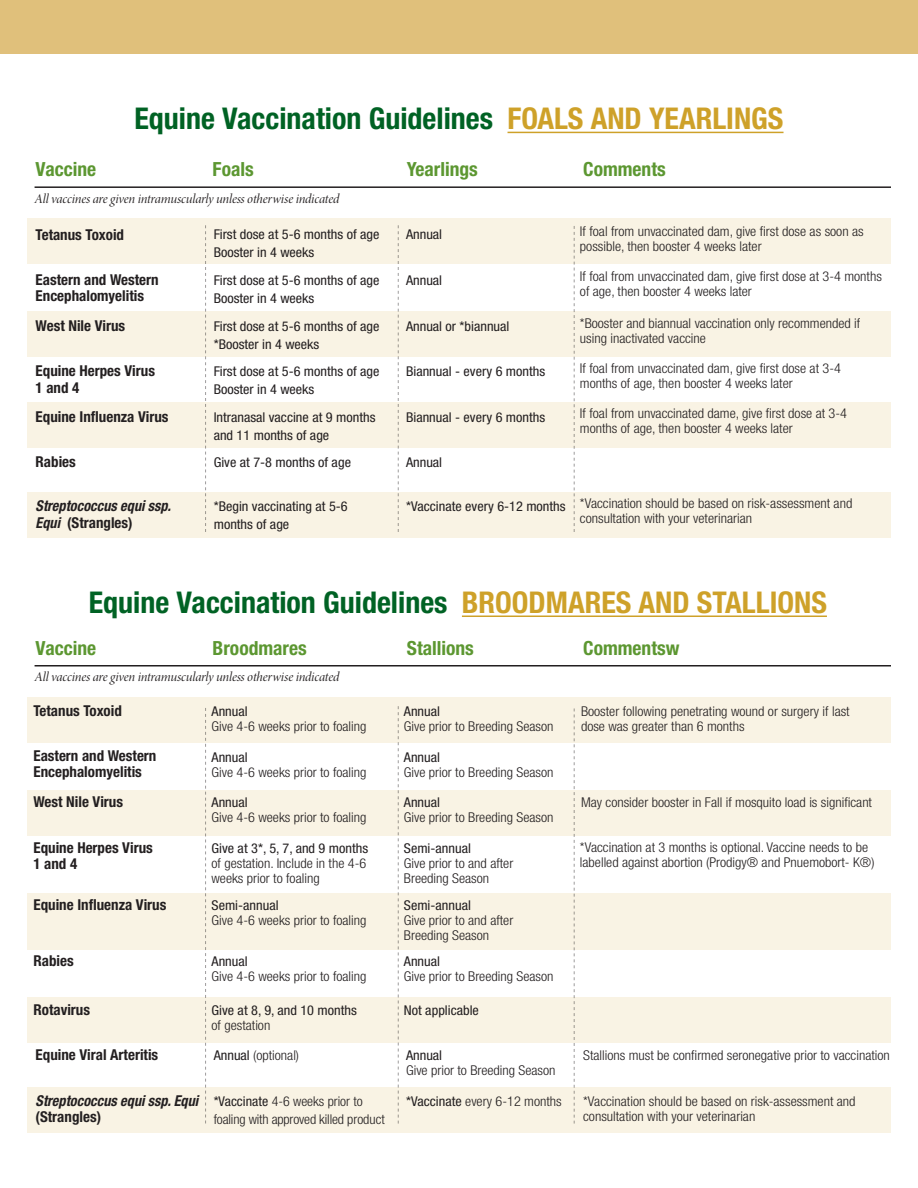
<style>
.page{position:relative;width:918px;height:1188px;background:#fff}
.page>*{position:absolute;margin:0;border:0;box-sizing:border-box;transform-origin:0 0}
.t1{font:700 condensed 30px "Helvetica Neue LT Std";color:#006224}
.t2{font:700 condensed 19.5px "Helvetica Neue LT Std";color:#5c9731}
.t3{font:700 condensed 15px "Helvetica Neue LT Std";color:#231f20}
.t4{font:italic 700 condensed 15px/16.5px "Helvetica Neue LT Std";color:#231f20;scale:.95 1}
.t5{font:300 condensed 13.5px/15px "Helvetica Neue LT Std";color:#231f20;scale:1.06 1}
.t6{font:condensed 13.5px/18px "Helvetica Neue LT Std";color:#231f20;scale:1.06 1}
.t7{font:13.5px "Minion Pro It Disp";letter-spacing:-.01em;color:#231f20}
.t8{font:300 condensed 13.5px/18px "Helvetica Neue LT Std";color:#231f20}
.s1{color:#cea129}
.s2{font-style:italic}
.s3{font-weight:400}
.s4{font-style:normal}
</style>
<div class="page">
<div style="left:0;top:0;width:918px;height:54px;background:#e0c07b"></div>
<hr style="left:508px;top:132px;width:276px;height:1px;background:#cea129">
<div style="left:27px;top:219px;width:864px;height:45px;background:#f9f3e4"></div>
<div style="left:27px;top:312px;width:864px;height:45px;background:#f9f3e4"></div>
<div style="left:27px;top:402px;width:864px;height:46px;background:#f9f3e4"></div>
<div style="left:27px;top:492px;width:864px;height:45px;background:#f9f3e4"></div>
<hr style="left:35px;top:186px;width:856px;height:2px;background:#231f20">
<svg style="left:574px;top:226px;width:1px;height:306px"></svg>
<svg style="left:398px;top:225px;width:1px;height:307px"></svg>
<svg style="left:205px;top:225px;width:1px;height:307px"></svg>
<hr style="left:462px;top:616px;width:365px;height:1px;background:#cea129">
<div style="left:27px;top:697px;width:864px;height:46px;background:#f9f3e4"></div>
<div style="left:27px;top:790px;width:864px;height:46px;background:#f9f3e4"></div>
<div style="left:27px;top:893px;width:864px;height:57px;background:#f9f3e4"></div>
<div style="left:27px;top:998px;width:864px;height:45px;background:#f9f3e4"></div>
<div style="left:27px;top:1087px;width:864px;height:46px;background:#f9f3e4"></div>
<hr style="left:35px;top:665px;width:856px;height:2px;background:#231f20">
<svg style="left:574px;top:708px;width:1px;height:416px"></svg>
<svg style="left:398px;top:706px;width:1px;height:418px"></svg>
<svg style="left:205px;top:708px;width:1px;height:416px"></svg>
<p class="t1" style="left:134px;top:101px;width:651px">Equine Vaccination Guidelines <span class="s1">FOALS AND YEARLINGS</span></p>
<p class="t2" style="left:36px;top:158px;width:62px">Vaccine</p>
<p class="t2" style="left:213px;top:158px;width:43px">Foals</p>
<p class="t2" style="left:407px;top:158px;width:72px">Yearlings</p>
<p class="t2" style="left:583px;top:158px;width:84px">Comments</p>
<p class="t7" style="left:35px;top:190px;width:306px">All vaccines are given intramuscularly unless otherwise indicated</p>
<p class="t3" style="left:36px;top:225px;width:90px">Tetanus Toxoid</p>
<p class="t3" style="left:36px;top:270px;width:124px">Eastern and Western</p>
<p class="t3" style="left:36px;top:287px;width:110px">Encephalomyelitis</p>
<p class="t3" style="left:36px;top:316px;width:91px">West Nile Virus</p>
<p class="t3" style="left:36px;top:362px;width:121px">Equine Herpes Virus</p>
<p class="t3" style="left:36px;top:378px;width:45px">1 and 4</p>
<p class="t3" style="left:36px;top:407px;width:134px">Equine Influenza Virus</p>
<p class="t3" style="left:36px;top:453px;width:42px">Rabies</p>
<p class="t4" style="left:36px;top:498px;width:144px">Streptococcus equi ssp.</p>
<p class="t3" style="left:36px;top:513px;width:99px"><span class="s2">Equi</span> (Strangles)</p>
<p class="t6" style="left:406px;top:225px;width:36px">Annual</p>
<p class="t5" style="left:580px;top:224px;width:269px">If foal from unvaccinated dam, give first dose as soon as possible, then booster 4 weeks later</p>
<p class="t5" style="left:580px;top:269px;width:286px">If foal from unvaccinated dam, give first dose at 3-4 months of age, then booster 4 weeks later</p>
<p class="t5" style="left:580px;top:315px;width:266px">*Booster and biannual vaccination only recommended if</p>
<p class="t5" style="left:580px;top:330px;width:120px">using inactivated vaccine</p>
<p class="t5" style="left:580px;top:361px;width:248px">If foal from unvaccinated dam, give first dose at 3-4</p>
<p class="t5" style="left:580px;top:376px;width:202px">months of age, then booster 4 weeks later</p>
<p class="t5" style="left:580px;top:406px;width:253px">If foal from unvaccinated dame, give first dose at 3-4</p>
<p class="t5" style="left:580px;top:421px;width:202px">months of age, then booster 4 weeks later</p>
<p class="t6" style="left:214px;top:225px;width:158px">First dose at 5-6 months of age</p>
<p class="t6" style="left:214px;top:243px;width:97px">Booster in 4 weeks</p>
<p class="t6" style="left:214px;top:271px;width:158px">First dose at 5-6 months of age</p>
<p class="t6" style="left:214px;top:289px;width:97px">Booster in 4 weeks</p>
<p class="t6" style="left:214px;top:317px;width:158px">First dose at 5-6 months of age</p>
<p class="t6" style="left:214px;top:335px;width:101px">*Booster in 4 weeks</p>
<p class="t6" style="left:214px;top:362px;width:158px">First dose at 5-6 months of age</p>
<p class="t6" style="left:214px;top:380px;width:97px">Booster in 4 weeks</p>
<p class="t6" style="left:214px;top:408px;width:154px">Intranasal vaccine at 9 months</p>
<p class="t6" style="left:214px;top:426px;width:111px">and 11 months of age</p>
<p class="t6" style="left:214px;top:453px;width:131px">Give at 7-8 months of age</p>
<p class="t6" style="left:214px;top:497px;width:128px">*Begin vaccinating at 5-6 months of age</p>
<p class="t6" style="left:406px;top:497px;width:152px">*Vaccinate every 6-12 months</p>
<p class="t6" style="left:406px;top:271px;width:36px">Annual</p>
<p class="t6" style="left:406px;top:317px;width:99px">Annual or *biannual</p>
<p class="t6" style="left:406px;top:362px;width:133px">Biannual - every 6 months</p>
<p class="t6" style="left:406px;top:408px;width:133px">Biannual - every 6 months</p>
<p class="t6" style="left:406px;top:453px;width:36px">Annual</p>
<p class="t5" style="left:580px;top:496px;width:258px">*Vaccination should be based on risk-assessment and</p>
<p class="t5" style="left:580px;top:511px;width:164px">consultation with your veterinarian</p>
<p class="t1" style="left:89px;top:584px;width:740px">Equine Vaccination Guidelines <span class="s1">BROODMARES AND STALLIONS</span></p>
<p class="t2" style="left:36px;top:636px;width:62px">Vaccine</p>
<p class="t2" style="left:213px;top:636px;width:96px">Broodmares</p>
<p class="t2" style="left:407px;top:636px;width:69px">Stallions</p>
<p class="t2" style="left:583px;top:636px;width:98px">Commentsw</p>
<p class="t7" style="left:35px;top:668px;width:306px">All vaccines are given intramuscularly unless otherwise indicated</p>
<p class="t3" style="left:33px;top:702px;width:90px">Tetanus Toxoid</p>
<p class="t3" style="left:33px;top:747px;width:124px">Eastern and Western</p>
<p class="t3" style="left:33px;top:763px;width:110px">Encephalomyelitis</p>
<p class="t3" style="left:33px;top:793px;width:91px">West Nile Virus</p>
<p class="t3" style="left:33px;top:838px;width:121px">Equine Herpes Virus</p>
<p class="t3" style="left:33px;top:855px;width:45px">1 and 4</p>
<p class="t3" style="left:33px;top:896px;width:134px">Equine Influenza Virus</p>
<p class="t3" style="left:33px;top:952px;width:42px">Rabies</p>
<p class="t5" style="left:212px;top:703px;width:148px"><span class="s3">Annual<br></span>Give 4-6 weeks prior to foaling</p>
<p class="t5" style="left:212px;top:749px;width:148px"><span class="s3">Annual<br></span>Give 4-6 weeks prior to foaling</p>
<p class="t5" style="left:212px;top:795px;width:148px"><span class="s3">Annual<br></span>Give 4-6 weeks prior to foaling</p>
<p class="t5" style="left:212px;top:840px;width:149px"><span class="s3">Give at 3*, 5, 7, and 9 months </span>of gestation. Include in the 4-6 weeks prior to foaling</p>
<p class="t6" style="left:212px;top:896px;width:65px">Semi-annual</p>
<p class="t5" style="left:212px;top:913px;width:148px">Give 4-6 weeks prior to foaling</p>
<p class="t5" style="left:212px;top:954px;width:148px"><span class="s3">Annual<br></span>Give 4-6 weeks prior to foaling</p>
<p class="t3" style="left:33px;top:1000px;width:58px">Rotavirus</p>
<p class="t6" style="left:212px;top:1001px;width:139px">Give at 8, 9, and 10 months</p>
<p class="t5" style="left:212px;top:1017px;width:57px">of gestation</p>
<p class="t5" style="left:404px;top:703px;width:143px"><span class="s3">Annual<br></span>Give prior to Breeding Season</p>
<p class="t5" style="left:581px;top:703px;width:255px">Booster following penetrating wound or surgery if last</p>
<p class="t5" style="left:581px;top:718px;width:156px">dose was greater than 6 months</p>
<p class="t5" style="left:404px;top:749px;width:143px"><span class="s3">Annual<br></span>Give prior to Breeding Season</p>
<p class="t5" style="left:404px;top:795px;width:143px"><span class="s3">Annual<br></span>Give prior to Breeding Season</p>
<p class="t5" style="left:404px;top:840px;width:105px"><span class="s3">Semi-annual<br></span>Give prior to and after</p>
<p class="t5" style="left:404px;top:870px;width:82px">Breeding Season</p>
<p class="t6" style="left:404px;top:896px;width:65px">Semi-annual</p>
<p class="t5" style="left:404px;top:913px;width:105px">Give prior to and after</p>
<p class="t5" style="left:404px;top:928px;width:82px">Breeding Season</p>
<p class="t5" style="left:404px;top:954px;width:143px"><span class="s3">Annual<br></span>Give prior to Breeding Season</p>
<p class="t6" style="left:404px;top:1001px;width:72px">Not applicable</p>
<p class="t5" style="left:581px;top:795px;width:276px">May consider booster in Fall if mosquito load is significant</p>
<p class="t5" style="left:580px;top:840px;width:279px">*Vaccination at 3 months is optional. Vaccine needs to be labelled against abortion (Prodigy® and Pnuemobort- K®)</p>
<p class="t3" style="left:36px;top:1046px;width:124px">Equine Viral Arteritis</p>
<p class="t5" style="left:214px;top:1048px;width:82px"><span class="s3">Annual</span> (optional)</p>
<p class="t6" style="left:406px;top:1046px;width:36px">Annual</p>
<p class="t5" style="left:583px;top:1048px;width:291px">Stallions must be confirmed seronegative prior to vaccination</p>
<p class="t5" style="left:406px;top:1063px;width:143px">Give prior to Breeding Season</p>
<p class="t4" style="left:36px;top:1092px;width:173px">Streptococcus equi ssp. Equi <span class="s4">(Strangles)</span></p>
<p class="t5" style="left:583px;top:1093px;width:258px">*Vaccination should be based on risk-assessment and</p>
<p class="t8" style="left:214px;top:1092px;width:173px"><span class="s3">*Vaccinate</span> 4-6 weeks prior to foaling with approved killed product</p>
<p class="t5" style="left:406px;top:1093px;width:148px"><span class="s3">*Vaccinate</span> every 6-12 months</p>
<p class="t5" style="left:583px;top:1108px;width:164px">consultation with your veterinarian</p>
</div>
